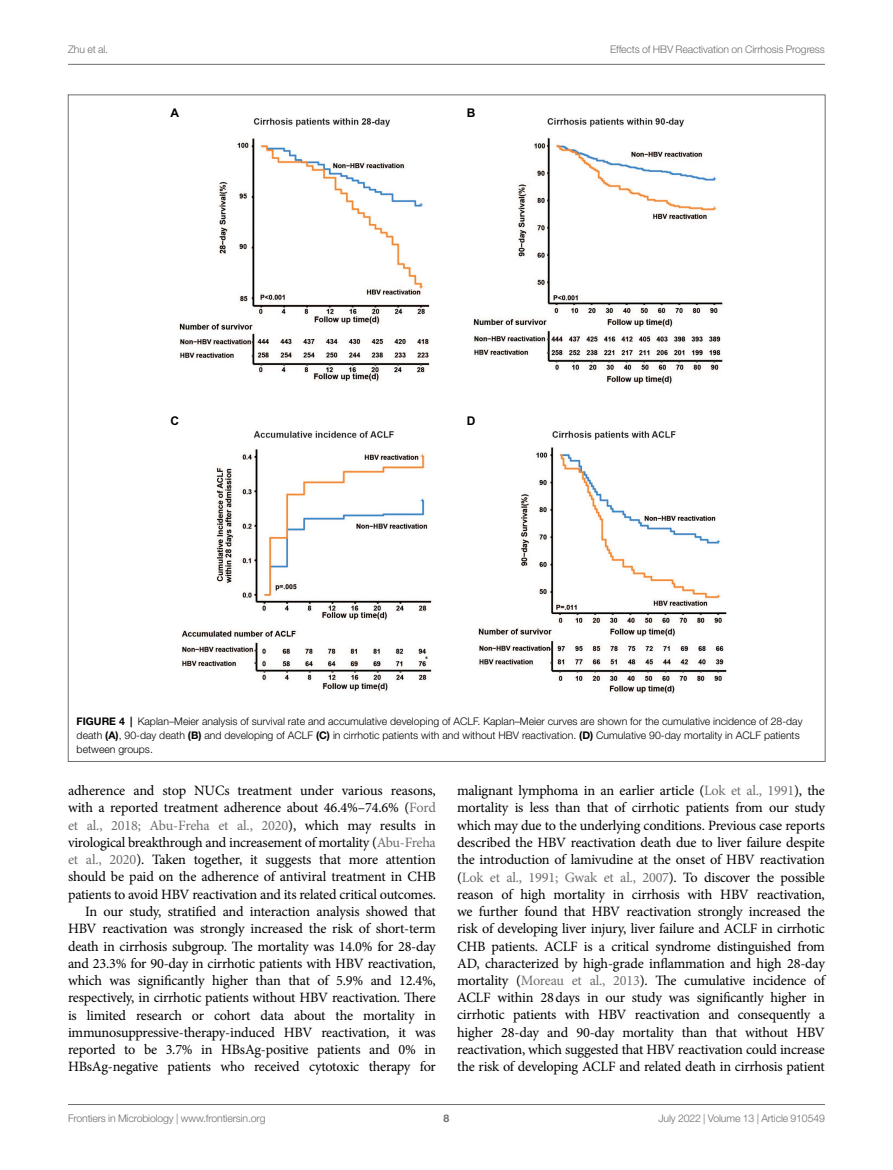
<style>
.page{position:relative;width:893px;height:1170px;background:#fff}
.page>*{position:absolute;margin:0;border:0;box-sizing:border-box;transform-origin:0 0}
.TEXT{font:14.25px/17.2px "Minion Pro";letter-spacing:-.015em;color:#000;text-align:justify}
.t1{font:700 12px "Arial";color:#000}
.FIG_LEG{font:300 10.5px/14.2px "Helvetica Neue LT Std";color:#000}
.t2{font:300 10.5px "Helvetica Neue LT Std";letter-spacing:-.015em;color:#6d6e71}
.t3{font:700 10.5px "Helvetica Neue LT Std";color:#6d6e71}
.s1{font-weight:700}
.s2{color:#6d6e71}
</style>
<div class="page">
<hr style="left:68px;top:64px;width:757px;height:1px;background:#6d6e71">
<hr style="left:68px;top:1104px;width:757px;height:1px;background:#6d6e71">
<img style="left:179px;top:118px;width:548px;height:576px">
<p class="t2" style="left:68px;top:42px;width:42px">Zhu et al.</p>
<p class="t2" style="left:610px;top:42px;width:216px">Effects of HBV Reactivation on Cirrhosis Progress</p>
<p class="t1" style="left:171px;top:105px;width:10px">A</p>
<p class="t1" style="left:467px;top:105px;width:10px">B</p>
<p class="t1" style="left:171px;top:412px;width:10px">C</p>
<p class="t1" style="left:467px;top:412px;width:10px">D</p>
<p class="FIG_LEG" style="left:77px;top:713px;width:727px"><span class="s1">FIGURE 4 |</span> Kaplan–Meier analysis of survival rate and accumulative developing of ACLF. Kaplan–Meier curves are shown for the cumulative incidence of 28-day death <span class="s1">(A)</span>, 90-day death <span class="s1">(B)</span> and developing of ACLF <span class="s1">(C)</span> in cirrhotic patients with and without HBV reactivation. <span class="s1">(D)</span> Cumulative 90-day mortality in ACLF patients between groups.</p>
<p class="TEXT" style="left:68px;top:782px;width:370px">adherence and stop NUCs treatment under various reasons, with a reported treatment adherence about 46.4%–74.6% (<span class="s2">Ford et al., 2018; Abu-Freha et al., 2020</span>), which may results in virological breakthrough and increasement of mortality (<span class="s2">Abu-Freha et al., 2020</span>). Taken together, it suggests that more attention should be paid on the adherence of antiviral treatment in CHB patients to avoid HBV reactivation and its related critical outcomes.</p>
<p class="TEXT" style="left:68px;top:902px;width:369px;text-indent:17px">In our study, stratified and interaction analysis showed that HBV reactivation was strongly increased the risk of short-term death in cirrhosis subgroup. The mortality was 14.0% for 28-day and 23.3% for 90-day in cirrhotic patients with HBV reactivation, which was significantly higher than that of 5.9% and 12.4%, respectively, in cirrhotic patients without HBV reactivation. There is limited research or cohort data about the mortality in immunosuppressive-therapy-induced HBV reactivation, it was reported to be 3.7% in HBsAg-positive patients and 0% in HBsAg-negative patients who received cytotoxic therapy for</p>
<p class="TEXT" style="left:457px;top:782px;width:369px">malignant lymphoma in an earlier article (<span class="s2">Lok et al., 1991</span>), the mortality is less than that of cirrhotic patients from our study which may due to the underlying conditions. Previous case reports described the HBV reactivation death due to liver failure despite the introduction of lamivudine at the onset of HBV reactivation (<span class="s2">Lok et al., 1991; Gwak et al., 2007</span>). To discover the possible reason of high mortality in cirrhosis with HBV reactivation, we further found that HBV reactivation strongly increased the risk of developing liver injury, liver failure and ACLF in cirrhotic CHB patients. ACLF is a critical syndrome distinguished from AD, characterized by high-grade inflammation and high 28-day mortality (<span class="s2">Moreau et al., 2013</span>). The cumulative incidence of ACLF within 28days in our study was significantly higher in cirrhotic patients with HBV reactivation and consequently a higher 28-day and 90-day mortality than that without HBV reactivation, which suggested that HBV reactivation could increase the risk of developing ACLF and related death in cirrhosis patient</p>
<p class="t2" style="left:68px;top:1111px;width:199px">Frontiers in Microbiology | www.frontiersin.org</p>
<p class="t3" style="left:444px;top:1111px;width:7px">8</p>
<p class="t2" style="left:658px;top:1111px;width:168px">July 2022 | Volume 13 | Article 910549</p>
</div>
